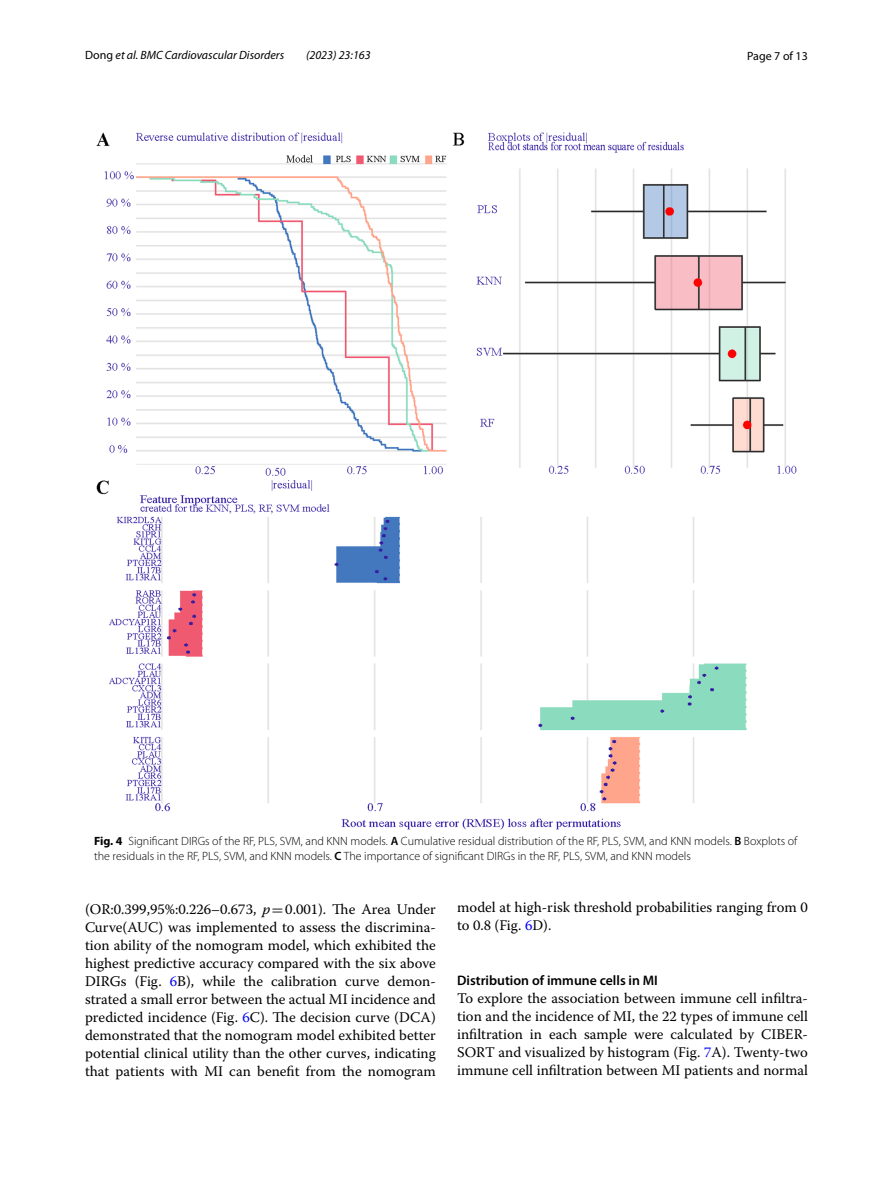
<style>
.page{position:relative;width:893px;height:1187px;background:#fff}
.page>*{position:absolute;margin:0;border:0;box-sizing:border-box;transform-origin:0 0}
.t1{font:14.7px/18px "Warnock Pro";color:#000;text-align:justify}
.t2{font:600 13.8px "Myriad Pro";color:#000}
.t3{font:300 12px/15px "Myriad Pro";color:#000}
.t4{font:italic 12px "Myriad Pro";color:#000}
.t5{font:12px "Myriad Pro";color:#000}
.s1{font-style:normal}
.s2{font-weight:700}
.s3{font-weight:600}
.s4{font-style:italic}
.s5{font-family:"MTSY"}
.s6{color:#00f}
</style>
<div class="page">
<img style="left:96px;top:133px;width:701px;height:696px">
<p class="t4" style="left:85px;top:48px;width:201px"><span class="s1">Dong</span> et al. BMC Cardiovascular Disorders</p>
<p class="t4" style="left:306px;top:48px;width:66px">(2023) 23:163</p>
<p class="t5" style="left:747px;top:48px;width:62px">Page 7 of 13</p>
<p class="t3" style="left:94px;top:833px;width:705px"><span class="s2">Fig. 4</span> Significant DIRGs of the RF, PLS, SVM, and KNN models. <span class="s3">A</span> Cumulative residual distribution of the RF, PLS, SVM, and KNN models. <span class="s3">B</span> Boxplots of the residuals in the RF, PLS, SVM, and KNN models. <span class="s3">C</span> The importance of significant DIRGs in the RF, PLS, SVM, and KNN models</p>
<p class="t1" style="left:85px;top:899px;width:352px">(OR:0.399,95%:0.226–0.673, <span class="s4">p</span><span class="s5">=</span>0.001). The Area Under Curve(AUC) was implemented to assess the discrimina&shy;tion ability of the nomogram model, which exhibited the highest predictive accuracy compared with the six above DIRGs (Fig. <span class="s6">6</span>B), while the calibration curve demon&shy;strated a small error between the actual MI incidence and predicted incidence (Fig. <span class="s6">6</span>C). The decision curve (DCA) demonstrated that the nomogram model exhibited better potential clinical utility than the other curves, indicating that patients with MI can benefit from the nomogram</p>
<p class="t1" style="left:457px;top:897px;width:352px">model at high-risk threshold probabilities ranging from 0 to 0.8 (Fig. <span class="s6">6</span>D).</p>
<p class="t2" style="left:457px;top:971px;width:202px">Distribution of immune cells in MI</p>
<p class="t1" style="left:457px;top:988px;width:352px">To explore the association between immune cell infiltra&shy;tion and the incidence of MI, the 22 types of immune cell infiltration in each sample were calculated by CIBER-SORT and visualized by histogram (Fig. <span class="s6">7</span>A). Twenty-two immune cell infiltration between MI patients and normal</p>
</div>
